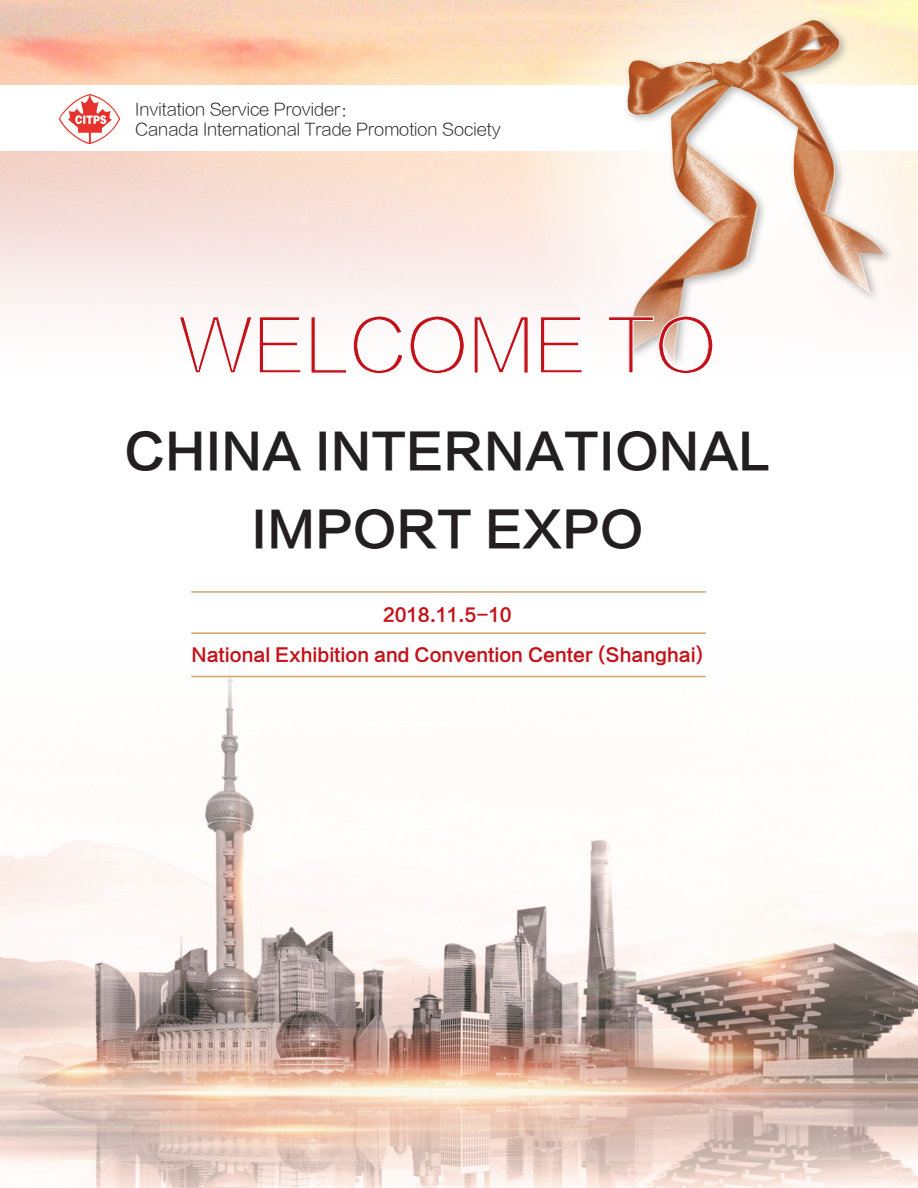
<style>
.page{position:relative;width:918px;height:1188px;background:#fff}
.page>*{position:absolute;margin:0;border:0;box-sizing:border-box;transform-origin:0 0}
.t1{font:72px "FZLTXHK GBK1 0";color:#c4121a}
.t2{font:48px/78px "FZLTZHK GBK1 0";color:#231f20;text-align:center}
.t3{font:18px "FZLTZHK GBK1 0";color:#c4121a}
.t4{font:16.5px "FZLTXHK GBK1 0";color:#231f20}
</style>
<div class="page">
<img style="left:0;top:675px;width:918px;height:513px">
<img style="left:59px;top:95px;width:61px;height:49px">
<svg style="left:521px;top:0;width:397px;height:349px"></svg>
<div style="left:623px;top:15px;width:273px;height:356px;background:#231f20;opacity:.33"></div>
<img style="left:626px;top:20px;width:259px;height:342px">
<svg style="left:473px;top:316px;width:56px;height:33px"></svg>
<svg style="left:540px;top:316px;width:43px;height:33px"></svg>
<svg style="left:608px;top:315px;width:106px;height:56px"></svg>
<hr style="left:191px;top:591px;width:515px;height:2px;background:#d0a46d">
<hr style="left:191px;top:676px;width:515px;height:1px;background:#d0a46d">
<hr style="left:191px;top:632px;width:515px;height:2px;background:#d0a46d">
<p class="t4" style="left:135px;top:100px;width:223px">Invitation Service Provider：</p>
<p class="t4" style="left:135px;top:120px;width:367px">Canada International Trade Promotion Society</p>
<p class="t1" style="left:178px;top:306px;width:540px">WELCOME TO</p>
<p class="t2" style="left:125px;top:413px;width:647px">CHINA INTERNATIONAL<br>IMPORT EXPO</p>
<p class="t3" style="left:383px;top:605px;width:130px">2018.11.5-10</p>
<p class="t3" style="left:191px;top:645px;width:513px">National Exhibition and Convention Center (Shanghai)</p>
</div>
